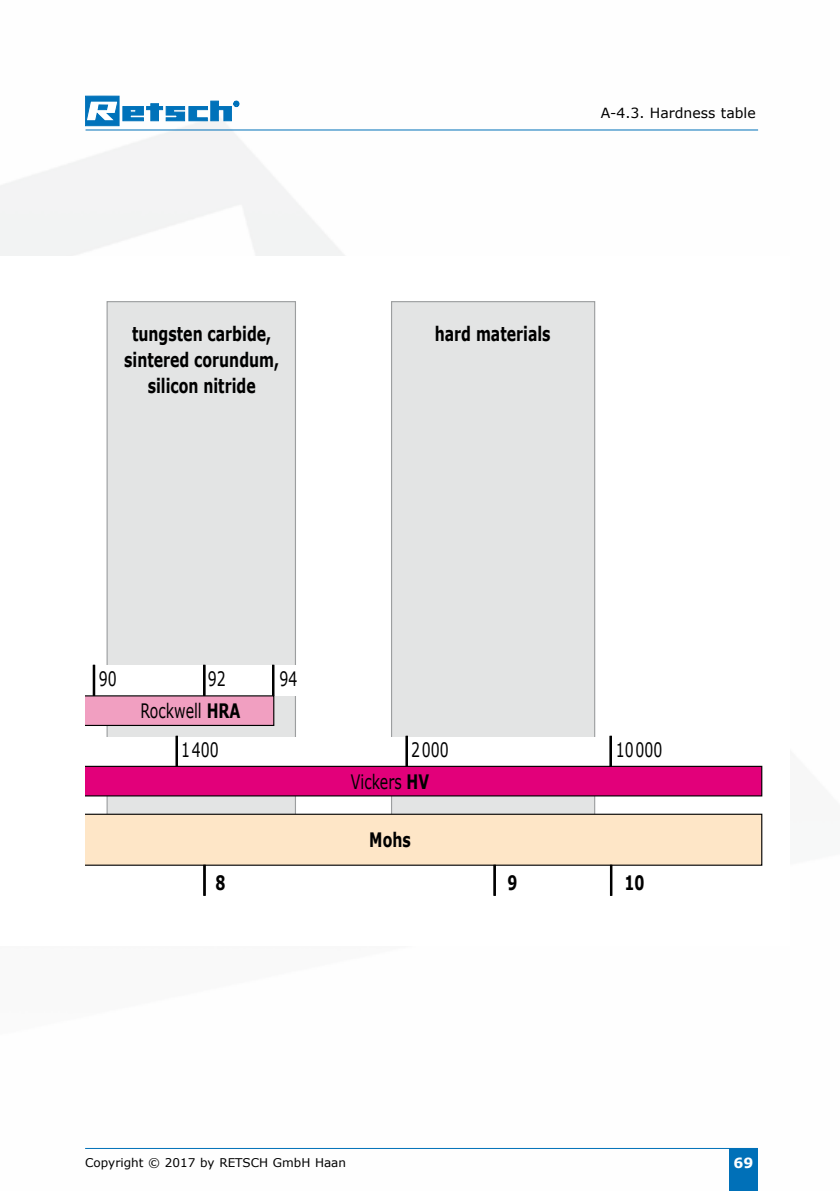
<style>
.page{position:relative;width:840px;height:1191px;background:#fff}
.page>*{position:absolute;margin:0;border:0;box-sizing:border-box;transform-origin:0 0}
.t1{font:700 19.8px/25.6px "Verdana";color:#000;text-align:center;scale:.71 1}
.t2{font:19.8px "Verdana";color:#000;scale:.71 1}
.t3{font:14px "Verdana";color:#000}
.t4{font:700 14px "Verdana";color:#fff}
.t5{font:12px "Verdana";color:#000}
.s1{font-weight:700}
</style>
<div class="page">
<img style="left:0;top:95px;width:759px;height:1096px">
<hr style="left:85px;top:1148px;width:672px;height:1px;background:#0070b8">
<div style="left:729px;top:1148px;width:28px;height:43px;background:#0070b8"></div>
<svg style="left:85px;top:96px;width:154px;height:30px"></svg>
<hr style="left:85px;top:129px;width:672px;height:1px;background:#0070b8">
<div style="left:0;top:256px;width:356px;height:689px;background:#fff"></div>
<div style="left:85px;top:256px;width:704px;height:689px;background:#fff"></div>
<div style="left:106px;top:301px;width:190px;height:522px;background:#e3e4e4;border:1px solid #9c9e9f"></div>
<div style="left:391px;top:301px;width:204px;height:522px;background:#e3e4e4;border:1px solid #9c9e9f"></div>
<div style="left:85px;top:665px;width:236px;height:31px;background:#fff"></div>
<div style="left:85px;top:737px;width:605px;height:31px;background:#fff"></div>
<div style="left:85px;top:813px;width:677px;height:52px;background:#fee6c7"></div>
<div style="left:85px;top:766px;width:677px;height:30px;background:#e2007a"></div>
<hr style="left:93px;top:665px;width:2px;height:31px;background:#000">
<svg style="left:85px;top:695px;width:189px;height:31px;background:#de93b2"></svg>
<hr style="left:203px;top:665px;width:2px;height:31px;background:#000">
<hr style="left:272px;top:665px;width:2px;height:31px;background:#000">
<hr style="left:203px;top:864px;width:2px;height:31px;background:#000">
<hr style="left:493px;top:864px;width:2px;height:31px;background:#000">
<hr style="left:609px;top:864px;width:3px;height:31px;background:#000">
<hr style="left:176px;top:736px;width:2px;height:30px;background:#000">
<hr style="left:405px;top:736px;width:2px;height:30px;background:#000">
<hr style="left:609px;top:736px;width:2px;height:30px;background:#000">
<p class="t3" style="left:600px;top:103px;width:156px">A-4.3. Hardness table</p>
<p class="t1" style="left:132px;top:321px;width:197px">tungsten carbide,</p>
<p class="t1" style="left:434px;top:321px;width:164px">hard materials</p>
<p class="t1" style="left:124px;top:347px;width:220px">sintered corundum, silicon nitride</p>
<p class="t2" style="left:99px;top:664px;width:27px">90</p>
<p class="t2" style="left:208px;top:664px;width:27px">92</p>
<p class="t2" style="left:279px;top:664px;width:27px">94</p>
<p class="t2" style="left:140px;top:697px;width:142px">Rockwell <span class="s1">HRA</span></p>
<p class="t2" style="left:181px;top:735px;width:54px">1400</p>
<p class="t2" style="left:411px;top:735px;width:54px">2000</p>
<p class="t2" style="left:615px;top:735px;width:67px">10000</p>
<p class="t2" style="left:350px;top:768px;width:112px">Vickers <span class="s1">HV</span></p>
<p class="t1" style="left:369px;top:827px;width:60px">Mohs</p>
<p class="t1" style="left:215px;top:869px;width:16px">8</p>
<p class="t1" style="left:507px;top:869px;width:16px">9</p>
<p class="t1" style="left:624px;top:869px;width:30px">10</p>
<p class="t5" style="left:85px;top:1154px;width:262px">Copyright © 2017 by RETSCH GmbH Haan</p>
<p class="t4" style="left:733px;top:1153px;width:21px">69</p>
</div>
